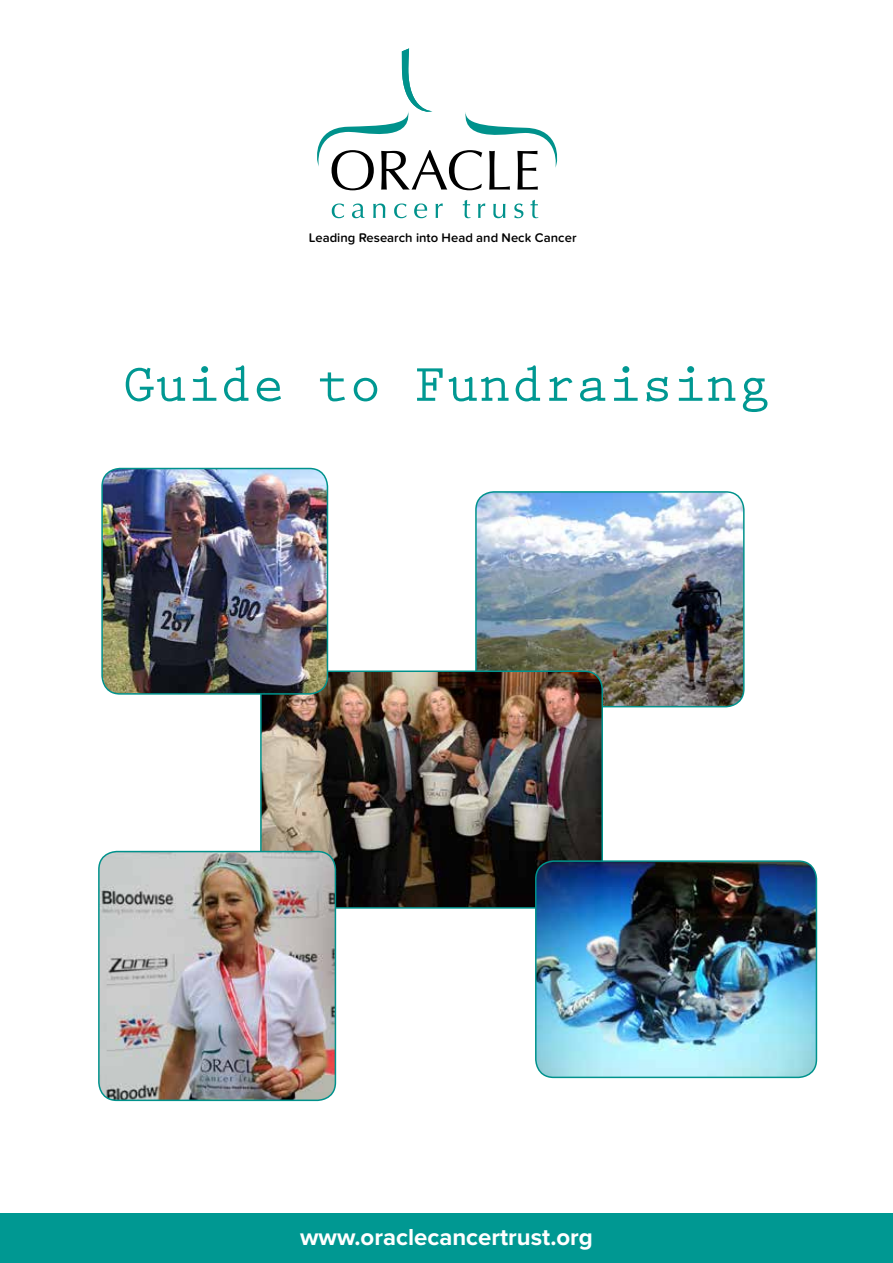
<style>
.page{position:relative;width:893px;height:1263px;background:#fff}
.page>*{position:absolute;margin:0;border:0;box-sizing:border-box;transform-origin:0 0}
.t1{font:700 54px "Prestige Elite Std";color:#009892}
.t2{font:700 24px "Proxima Nova";color:#fff}
.t3{font:600 13.05px "Proxima Nova Soft";color:#000}
</style>
<div class="page">
<img style="left:476px;top:492px;width:268px;height:215px">
<div style="left:475px;top:491px;width:270px;height:216px;border:2px solid #00928c;border-radius:18px"></div>
<img style="left:263px;top:671px;width:339px;height:235px">
<div style="left:260px;top:670px;width:343px;height:239px;border:2px solid #00928c;border-radius:18px"></div>
<img style="left:102px;top:468px;width:225px;height:226px">
<div style="left:101px;top:468px;width:227px;height:227px;border:2px solid #00928c;border-radius:18px"></div>
<img style="left:536px;top:861px;width:280px;height:216px">
<div style="left:535px;top:860px;width:282px;height:218px;border:2px solid #00928c;border-radius:18px"></div>
<img style="left:99px;top:851px;width:236px;height:249px">
<div style="left:98px;top:851px;width:238px;height:250px;border:2px solid #00928c;border-radius:18px"></div>
<svg style="left:317px;top:48px;width:241px;height:142px"></svg>
<svg style="left:332px;top:203px;width:12px;height:15px"></svg>
<svg style="left:352px;top:203px;width:13px;height:15px"></svg>
<svg style="left:373px;top:203px;width:12px;height:15px"></svg>
<svg style="left:394px;top:203px;width:12px;height:15px"></svg>
<svg style="left:414px;top:203px;width:13px;height:15px"></svg>
<svg style="left:436px;top:203px;width:7px;height:15px"></svg>
<svg style="left:463px;top:200px;width:7px;height:18px"></svg>
<svg style="left:478px;top:203px;width:7px;height:15px"></svg>
<svg style="left:493px;top:204px;width:12px;height:14px"></svg>
<svg style="left:514px;top:203px;width:9px;height:15px"></svg>
<svg style="left:530px;top:200px;width:8px;height:18px"></svg>
<div style="left:0;top:1213px;width:893px;height:50px;background:#009892"></div>
<p class="t3" style="left:309px;top:231px;width:269px">Leading Research into Head and Neck Cancer</p>
<h1 class="t1" style="left:122px;top:355px;width:650px">Guide to Fundraising</h1>
<h2 class="t2" style="left:300px;top:1219px;width:294px">www.oraclecancertrust.org</h2>
</div>
